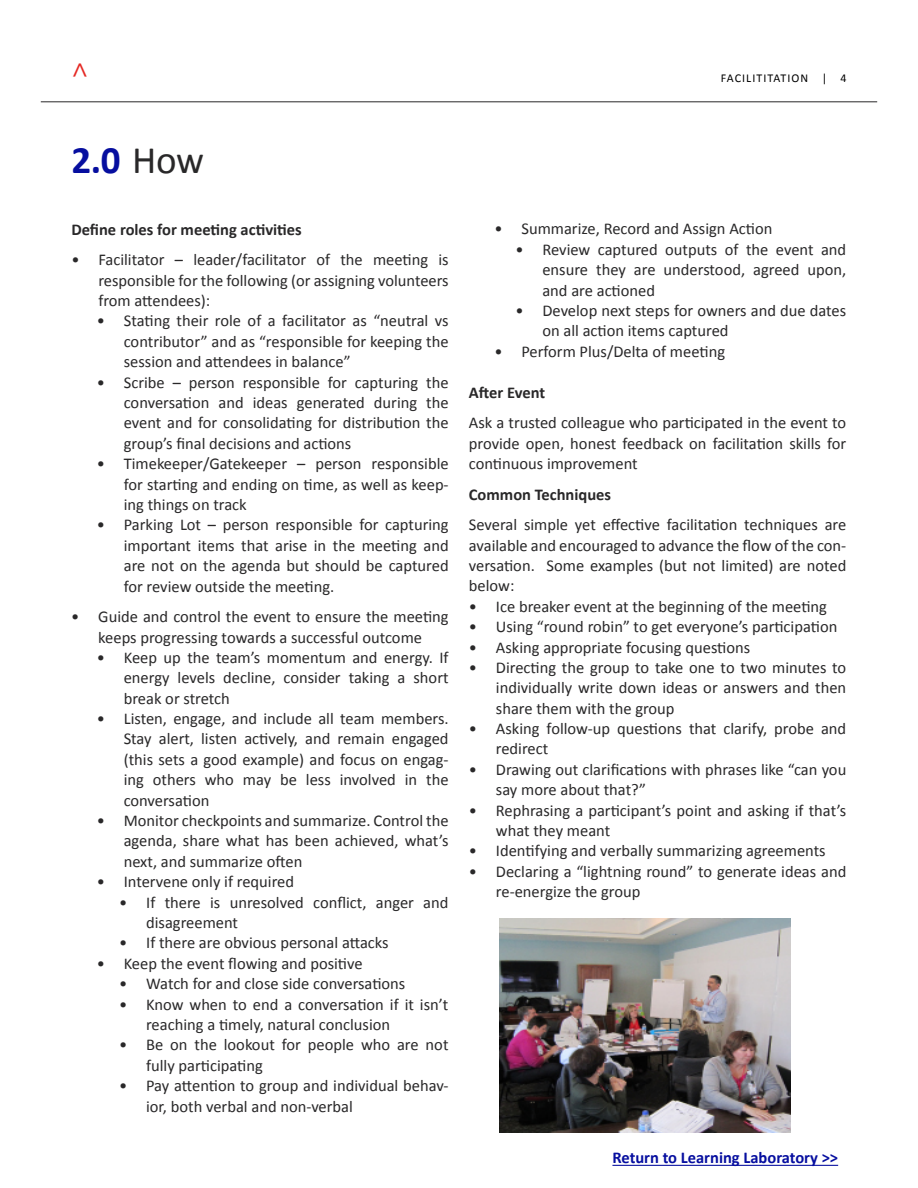
<style>
.page{position:relative;width:918px;height:1188px;background:#fff}
.page>*{position:absolute;margin:0;border:0;box-sizing:border-box;transform-origin:0 0}
.t1{font:700 39px "Calibri";color:#060e9f}
.t2{font:28.5px "Myriad Pro";color:#e52823}
.t3{font:16.5px/20.4px "Calibri";color:#292829;text-align:justify}
.t4{font:700 16.5px "Calibri";color:#292829}
.t5{font:700 16.5px "Calibri";color:#060e9f}
.t6{font:12px "Calibri";letter-spacing:.09em;color:#000}
.s1{font-weight:400;color:#292829}
</style>
<div class="page">
<hr style="left:41px;top:102px;width:836px;height:1px;background:#292829">
<img style="left:500px;top:918px;width:290px;height:214px">
<hr style="left:612px;top:1165px;width:226px;height:1px;background:#060e9f">
<h2 class="t2" style="left:71px;top:54px;width:19px">^</h2>
<p class="t6" style="left:721px;top:70px;width:127px">FACILITITATION | 4</p>
<h1 class="t1" style="left:71px;top:136px;width:134px">2.0 <span class="s1">How</span></h1>
<p class="t4" style="left:71px;top:219px;width:232px">Define roles for meeting activities</p>
<p class="t3" style="left:98px;top:250px;width:352px;text-indent:-27px">• Facilitator – leader/facilitator of the meeting is responsible for the following (or assigning volunteers from attendees):</p>
<p class="t3" style="left:124px;top:311px;width:326px;text-indent:-27px">• Stating their role of a facilitator as “neutral vs contributor” and as “responsible for keeping the session and attendees in balance”</p>
<p class="t3" style="left:124px;top:372px;width:326px;text-indent:-27px">• Scribe – person responsible for capturing the conversation and ideas generated during the event and for consolidating for distribution the group’s final decisions and actions</p>
<p class="t3" style="left:124px;top:454px;width:326px;text-indent:-27px">• Timekeeper/Gatekeeper – person responsible for starting and ending on time, as well as keep&shy;ing things on track</p>
<p class="t3" style="left:124px;top:515px;width:326px;text-indent:-27px">• Parking Lot – person responsible for capturing important items that arise in the meeting and are not on the agenda but should be captured for review outside the meeting.</p>
<p class="t3" style="left:71px;top:606px;width:379px;text-align:center">• Guide and control the event to ensure the meeting keeps progressing towards a successful outcome</p>
<p class="t3" style="left:124px;top:647px;width:326px;text-indent:-27px">• Keep up the team’s momentum and energy. If energy levels decline, consider taking a short break or stretch</p>
<p class="t3" style="left:124px;top:708px;width:326px;text-indent:-27px">• Listen, engage, and include all team members.<br>Stay alert, listen actively, and remain engaged (this sets a good example) and focus on engag&shy;ing others who may be less involved in the conversation</p>
<p class="t3" style="left:124px;top:810px;width:326px;text-indent:-27px">• Monitor checkpoints and summarize. Control the agenda, share what has been achieved, what’s next, and summarize often</p>
<p class="t3" style="left:97px;top:872px;width:199px">• Intervene only if required</p>
<p class="t3" style="left:146px;top:892px;width:304px;text-indent:-27px">• If there is unresolved conflict, anger and disagreement</p>
<p class="t3" style="left:119px;top:933px;width:271px">• If there are obvious personal attacks</p>
<p class="t3" style="left:97px;top:953px;width:268px">• Keep the event flowing and positive</p>
<p class="t3" style="left:119px;top:974px;width:288px">• Watch for and close side conversations</p>
<p class="t3" style="left:146px;top:994px;width:304px;text-indent:-27px">• Know when to end a conversation if it isn’t reaching a timely, natural conclusion</p>
<p class="t3" style="left:146px;top:1035px;width:304px;text-indent:-27px">• Be on the lookout for people who are not fully participating</p>
<p class="t3" style="left:146px;top:1076px;width:304px;text-indent:-27px">• Pay attention to group and individual behav&shy;ior, both verbal and non-verbal</p>
<p class="t3" style="left:494px;top:219px;width:280px">• Summarize, Record and Assign Action</p>
<p class="t3" style="left:542px;top:239px;width:305px;text-indent:-27px">• Review captured outputs of the event and ensure they are understood, agreed upon, and are actioned</p>
<p class="t3" style="left:542px;top:300px;width:305px;text-indent:-27px">• Develop next steps for owners and due dates on all action items captured</p>
<p class="t3" style="left:494px;top:341px;width:232px">• Perform Plus/Delta of meeting</p>
<p class="t4" style="left:469px;top:382px;width:78px">After Event</p>
<p class="t3" style="left:469px;top:413px;width:379px">Ask a trusted colleague who participated in the event to provide open, honest feedback on facilitation skills for continuous improvement</p>
<p class="t4" style="left:469px;top:484px;width:144px">Common Techniques</p>
<p class="t3" style="left:469px;top:515px;width:379px">Several simple yet effective facilitation techniques are available and encouraged to advance the flow of the con&shy;versation. Some examples (but not limited) are noted below:</p>
<p class="t3" style="left:469px;top:596px;width:360px">• Ice breaker event at the beginning of the meeting</p>
<p class="t3" style="left:469px;top:616px;width:370px">• Using “round robin” to get everyone’s participation</p>
<p class="t3" style="left:469px;top:637px;width:283px">• Asking appropriate focusing questions</p>
<p class="t3" style="left:496px;top:657px;width:352px;text-indent:-27px">• Directing the group to take one to two minutes to individually write down ideas or answers and then share them with the group</p>
<p class="t3" style="left:496px;top:718px;width:352px;text-indent:-27px">• Asking follow-up questions that clarify, probe and redirect</p>
<p class="t3" style="left:496px;top:759px;width:352px;text-indent:-27px">• Drawing out clarifications with phrases like “can you say more about that?”</p>
<p class="t3" style="left:496px;top:800px;width:352px;text-indent:-27px">• Rephrasing a participant’s point and asking if that’s what they meant</p>
<p class="t3" style="left:469px;top:841px;width:358px">• Identifying and verbally summarizing agreements</p>
<p class="t3" style="left:496px;top:861px;width:352px;text-indent:-27px">• Declaring a “lightning round” to generate ideas and re-energize the group</p>
<p class="t5" style="left:612px;top:1147px;width:227px">Return to Learning Laboratory &gt;&gt;</p>
</div>
